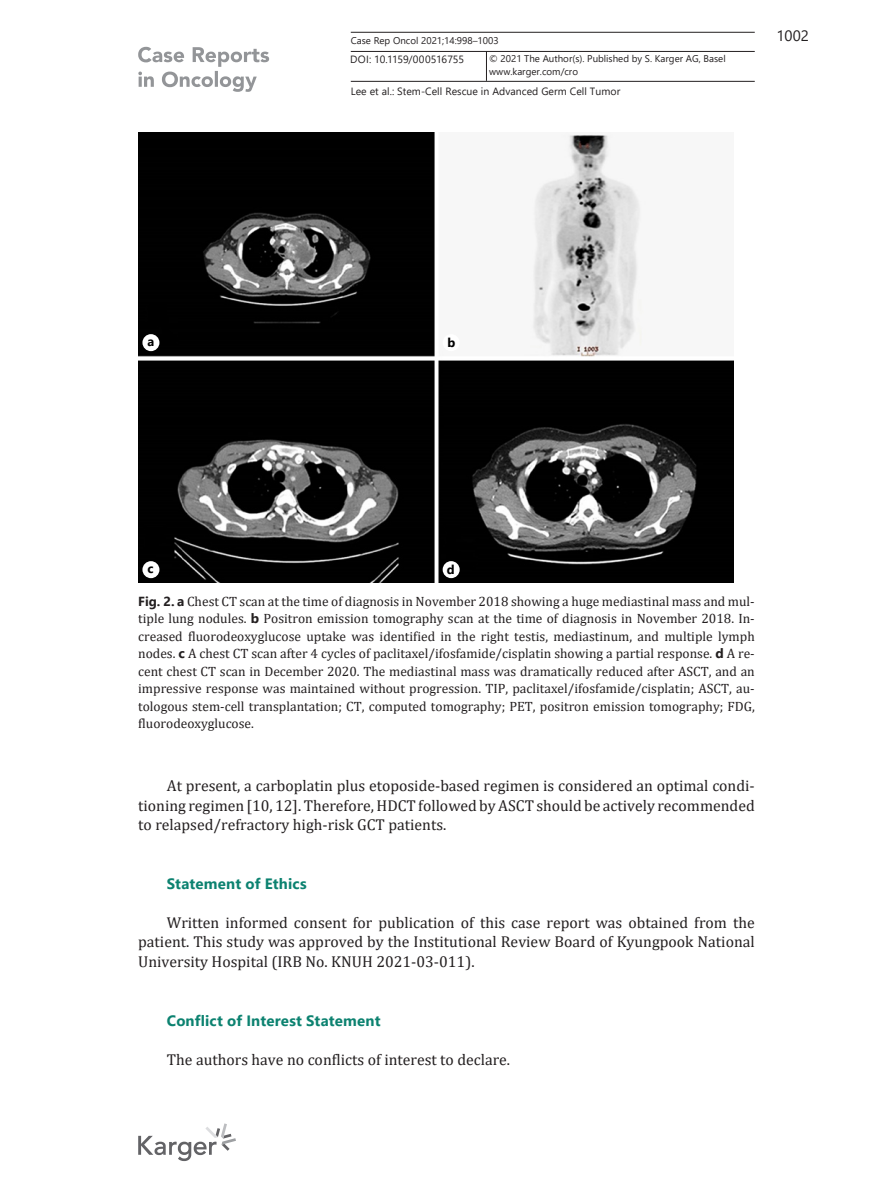
<style>
.page{position:relative;width:893px;height:1191px;background:#fff}
.page>*{position:absolute;margin:0;border:0;box-sizing:border-box;transform-origin:0 0}
.t1{font:15.75px/19.5px "Cambria";color:#231f20;text-align:justify}
.t2{font:700 15px "Segoe UI";letter-spacing:.01em;color:#0c8270}
.t3{font:15px "Segoe UI";color:#231f20}
.t4{font:13.5px/17.4px "Cambria";color:#231f20;text-align:justify}
.t5{font:700 12.75px "Segoe UI";color:#000}
.t6{font:10.5px "Segoe UI";letter-spacing:.005em;color:#231f20}
.t7{font:9.75px "Segoe UI";color:#231f20}
.s1{font-family:"Segoe UI";font-weight:700;font-size:13.2px}
.s2{font-family:"Segoe UI";font-weight:700}
</style>
<div class="page">
<svg style="left:138px;top:47px;width:131px;height:45px"></svg>
<hr style="left:351px;top:51px;width:404px;height:1px;background:#231f20">
<hr style="left:351px;top:81px;width:404px;height:1px;background:#231f20">
<hr style="left:351px;top:32px;width:404px;height:1px;background:#231f20">
<hr style="left:486px;top:51px;width:1px;height:30px;background:#231f20">
<svg style="left:138px;top:1123px;width:98px;height:38px"></svg>
<img style="left:138px;top:133px;width:595px;height:449px">
<div style="left:142px;top:334px;width:17px;height:17px;background:#fff;border-radius:50%"></div>
<div style="left:443px;top:334px;width:17px;height:17px;background:#fff;border-radius:50%"></div>
<div style="left:142px;top:561px;width:17px;height:17px;background:#fff;border-radius:50%"></div>
<div style="left:443px;top:561px;width:17px;height:17px;background:#fff;border-radius:50%"></div>
<p class="t7" style="left:351px;top:31px;width:149px">Case Rep Oncol 2021;14:998–1003</p>
<p class="t6" style="left:350px;top:49px;width:115px">DOI: 10.1159/000516755</p>
<p class="t7" style="left:489px;top:50px;width:238px">© 2021 The Author(s). Published by S. Karger AG, Basel</p>
<p class="t7" style="left:489px;top:62px;width:90px">www.karger.com/cro</p>
<p class="t6" style="left:351px;top:81px;width:271px">Lee et al.: Stem-Cell Rescue in Advanced Germ Cell Tumor</p>
<p class="t3" style="left:776px;top:22px;width:34px">1002</p>
<p class="t5" style="left:148px;top:329px;width:8px">a</p>
<p class="t5" style="left:447px;top:330px;width:9px">b</p>
<p class="t5" style="left:147px;top:556px;width:8px">c</p>
<p class="t5" style="left:447px;top:557px;width:9px">d</p>
<p class="t4" style="left:138px;top:592px;width:618px"><span class="s1">Fig. 2.</span> <span class="s2">a</span> Chest CT scan at the time of diagnosis in November 2018 showing a huge mediastinal mass and mul&shy;tiple lung nodules. <span class="s2">b</span> Positron emission tomography scan at the time of diagnosis in November 2018. In&shy;creased fluorodeoxyglucose uptake was identified in the right testis, mediastinum, and multiple lymph nodes. <span class="s2">c</span> A chest CT scan after 4 cycles of paclitaxel/ifosfamide/cisplatin showing a partial response. <span class="s2">d</span> A re&shy;cent chest CT scan in December 2020. The mediastinal mass was dramatically reduced after ASCT, and an impressive response was maintained without progression. TIP, paclitaxel/ifosfamide/cisplatin; ASCT, au&shy;tologous stem-cell transplantation; CT, computed tomography; PET, positron emission tomography; FDG, fluorodeoxyglucose.</p>
<p class="t1" style="left:138px;top:776px;width:618px;text-indent:29px">At present, a carboplatin plus etoposide-based regimen is considered an optimal condi&shy;tioning regimen [10, 12]. Therefore, HDCT followed by ASCT should be actively recommended to relapsed/refractory high-risk GCT patients.</p>
<p class="t2" style="left:167px;top:869px;width:141px">Statement of Ethics</p>
<p class="t1" style="left:138px;top:912px;width:618px;text-indent:29px">Written informed consent for publication of this case report was obtained from the patient. This study was approved by the Institutional Review Board of Kyungpook National University Hospital (IRB No. KNUH 2021-03-011).</p>
<p class="t2" style="left:167px;top:1006px;width:215px">Conflict of Interest Statement</p>
<p class="t1" style="left:167px;top:1049px;width:345px">The authors have no conflicts of interest to declare.</p>
</div>
